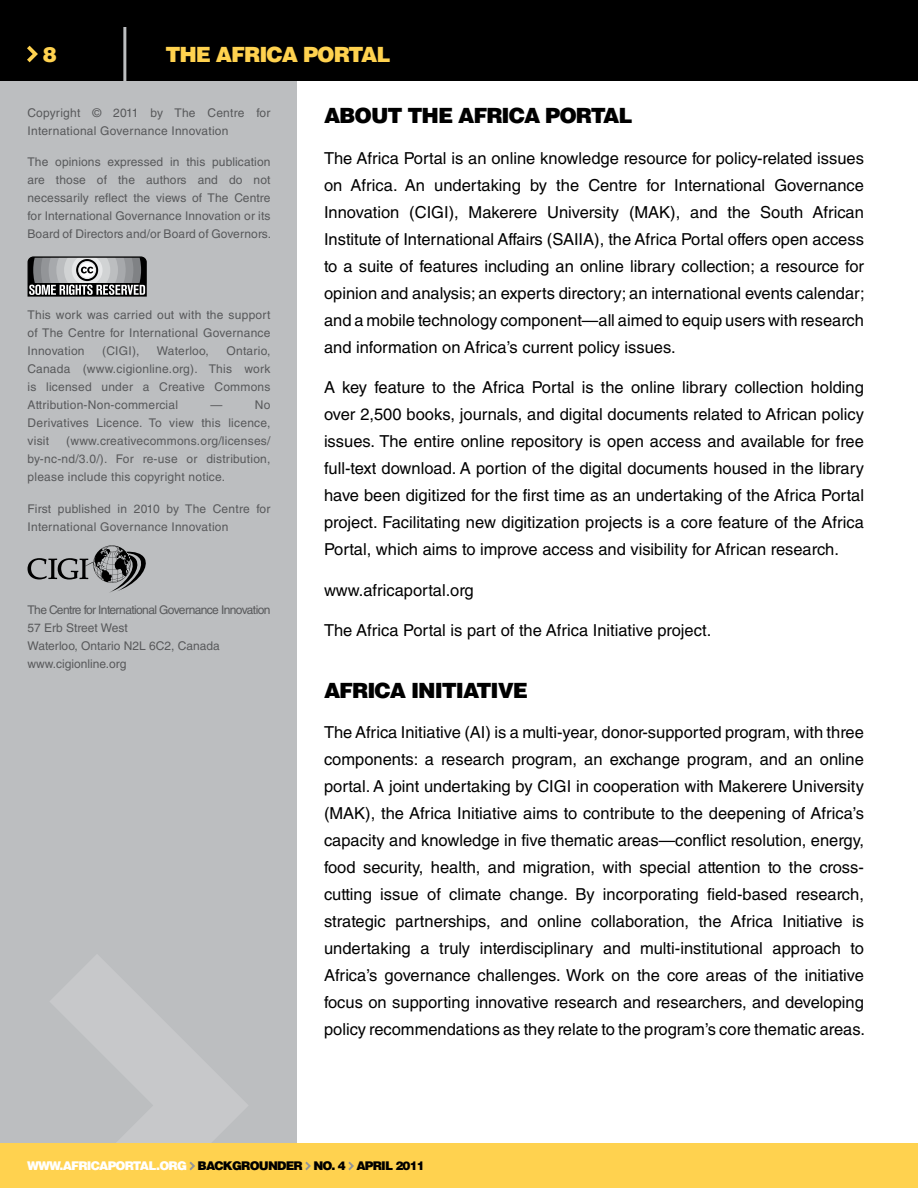
<style>
.page{position:relative;width:918px;height:1188px;background:#fff}
.page>*{position:absolute;margin:0;border:0;box-sizing:border-box;transform-origin:0 0}
.t1{font:900 21px "Helvetica LT Std";letter-spacing:-.05em;color:#000}
.t2{font:900 21px "Helvetica LT Std";letter-spacing:-.05em;color:#ffd24f}
.t3{font:16.5px/27px "Helvetica LT Std";color:#000;text-align:justify}
.t4{font:12px/18px "Helvetica LT Std";letter-spacing:.02em;color:#58595b;text-align:justify}
.t5{font:12px/18px "Helvetica LT Std";letter-spacing:-.02em;color:#58595b}
.t6{font:900 12px "Helvetica LT Std";letter-spacing:-.07em;color:#000}
.s1{color:#fff}
</style>
<div class="page">
<div style="left:0;top:25px;width:297px;height:1163px;background:#bcbec0"></div>
<div style="left:0;top:0;width:125px;height:81px;background:#000"></div>
<svg style="left:27px;top:46px;width:11px;height:16px"></svg>
<div style="left:125px;top:0;width:793px;height:81px;background:#000"></div>
<svg style="left:49px;top:955px;width:200px;height:189px"></svg>
<div style="left:0;top:1144px;width:918px;height:44px;background:#ffd24f"></div>
<svg style="left:189px;top:1162px;width:6px;height:8px"></svg>
<svg style="left:305px;top:1162px;width:6px;height:8px"></svg>
<svg style="left:348px;top:1162px;width:6px;height:8px"></svg>
<hr style="left:123px;top:27px;width:3px;height:54px;background:#bcbec0">
<svg style="left:28px;top:256px;width:119px;height:41px;background:#848586"></svg>
<svg style="left:28px;top:545px;width:118px;height:48px"></svg>
<p class="t2" style="left:43px;top:41px;width:16px">8</p>
<p class="t2" style="left:165px;top:40px;width:227px">THE AFRICA PORTAL</p>
<p class="t4" style="left:28px;top:103px;width:245px">Copyright © 2011 by The Centre for<br>International Governance Innovation</p>
<p class="t4" style="left:28px;top:153px;width:245px">The opinions expressed in this publication are those of the authors and do not necessarily reflect the views of The Centre for International Governance Innovation or its Board of Directors and/or Board of Governors.</p>
<p class="t4" style="left:28px;top:306px;width:245px">This work was carried out with the support of The Centre for International Governance Innovation</p>
<p class="t4" style="left:28px;top:342px;width:245px;text-indent:199px">Ontario, Canada (www.cigionline.org). This work is licensed under a Creative Commons Attribution-Non-commercial</p>
<p class="t4" style="left:211px;top:396px;width:13px">—</p>
<p class="t4" style="left:102px;top:342px;width:39px">(CIGI),</p>
<p class="t4" style="left:157px;top:342px;width:54px">Waterloo,</p>
<p class="t4" style="left:28px;top:396px;width:245px;text-indent:227px">No Derivatives Licence. To view this licence, visit</p>
<p class="t4" style="left:28px;top:432px;width:245px;text-indent:39px">(www.creativecommons.org/licenses/ by-nc-nd/3.0/). For re-use or distribution, please include this copyright notice.</p>
<p class="t4" style="left:28px;top:499px;width:244px">First published in 2010 by The Centre for<br>International Governance Innovation</p>
<p class="t5" style="left:28px;top:601px;width:245px">The Centre for International Governance Innovation<br>57 Erb Street West<br>Waterloo, Ontario N2L 6C2, Canada www.cigionline.org</p>
<p class="t1" style="left:324px;top:102px;width:310px">ABOUT THE AFRICA PORTAL</p>
<p class="t3" style="left:324px;top:144px;width:542px">The Africa Portal is an online knowledge resource for policy-related issues on Africa. An undertaking by the Centre for International Governance Innovation (CIGI), Makerere University (MAK), and the South African Institute of International Affairs (SAIIA), the Africa Portal offers open access to a suite of features including an online library collection; a resource for opinion and analysis; an experts directory; an international events calendar; and a mobile technology component—all aimed to equip users with research and information on Africa’s current policy issues.</p>
<p class="t3" style="left:324px;top:374px;width:542px">A key feature to the Africa Portal is the online library collection holding over 2,500 books, journals, and digital documents related to African policy issues. The entire online repository is open access and available for free full-text download. A portion of the digital documents housed in the library have been digitized for the first time as an undertaking of the Africa Portal project. Facilitating new digitization projects is a core feature of the Africa Portal, which aims to improve access and visibility for African research.</p>
<p class="t3" style="left:324px;top:576px;width:151px">www.africaportal.org</p>
<p class="t3" style="left:324px;top:617px;width:389px">The Africa Portal is part of the Africa Initiative project.</p>
<p class="t1" style="left:324px;top:676px;width:206px">AFRICA INITIATIVE</p>
<p class="t3" style="left:324px;top:719px;width:542px">The Africa Initiative (AI) is a multi-year, donor-supported program, with three components: a research program, an exchange program, and an online portal. A joint undertaking by CIGI in cooperation with Makerere University (MAK), the Africa Initiative aims to contribute to the deepening of Africa’s capacity and knowledge in five thematic areas—conflict resolution, energy, food security, health, and migration, with special attention to the cross&shy;cutting issue of climate change. By incorporating field-based research, strategic partnerships, and online collaboration, the Africa Initiative is undertaking a truly interdisciplinary and multi-institutional approach to Africa’s governance challenges. Work on the core areas of the initiative focus on supporting innovative research and researchers, and developing policy recommendations as they relate to the program’s core thematic areas.</p>
<p class="t6" style="left:27px;top:1158px;width:399px"><span class="s1">WWW.AFRICAPORTAL.ORG</span> BACKGROUNDER NO. 4 APRIL 2011</p>
</div>
